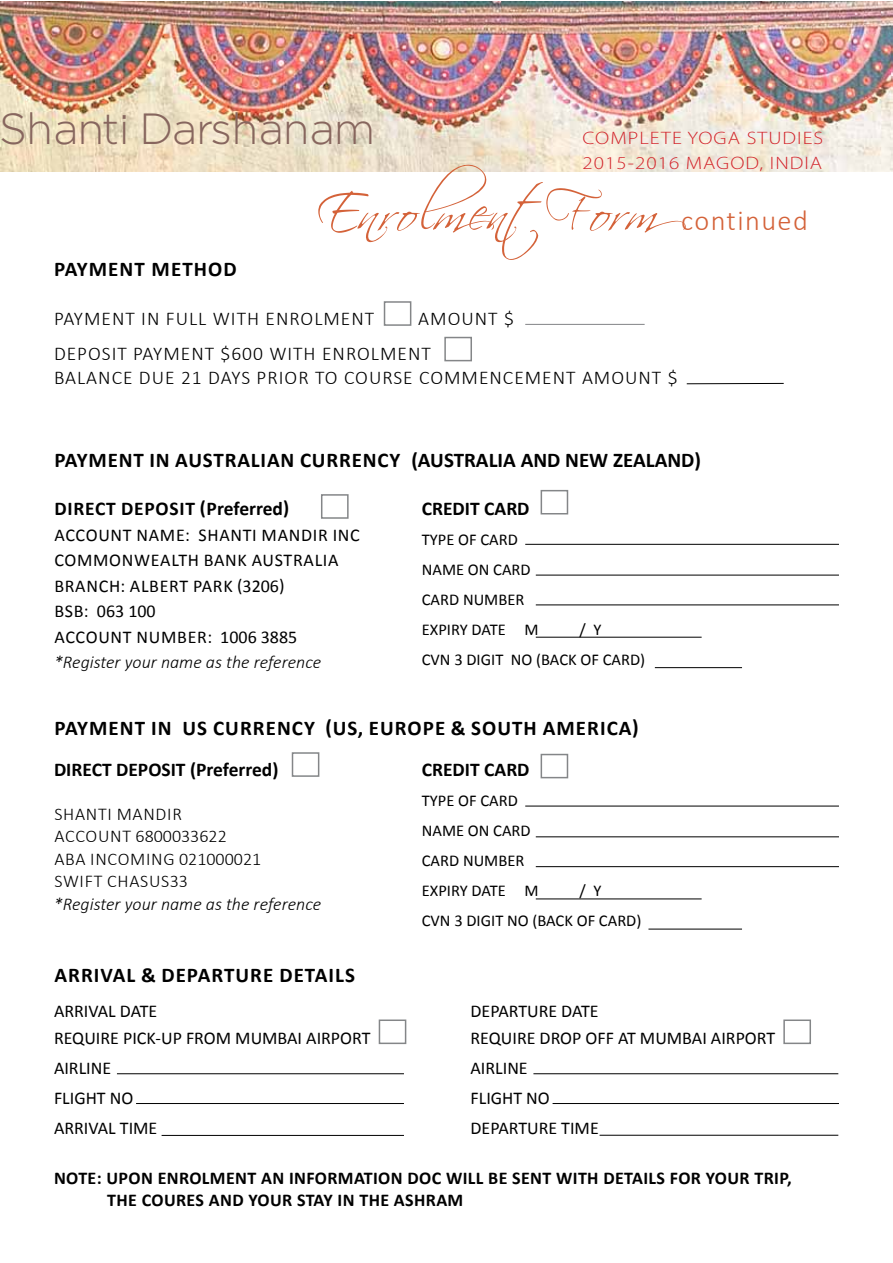
<style>
.page{position:relative;width:893px;height:1263px;background:#fff}
.page>*{position:absolute;margin:0;border:0;box-sizing:border-box;transform-origin:0 0}
.t1{font:54px "Scriptina";letter-spacing:-.005em;color:#d46239}
.t2{font:300 43.5px "Regencie";letter-spacing:.06em;color:#87665e}
.t3{font:700 21px "Calibri";letter-spacing:.05em;color:#000}
.t4{font:300 19.5px/35.4px "Calibri";letter-spacing:.05em;color:#000}
.t5{font:700 19.5px "Calibri";color:#000}
.t6{font:700 19.5px "Calibri";letter-spacing:.04em;color:#000}
.t7{font:18px/30px "Calibri";color:#000}
.t8{font:700 18px/21.6px "Calibri";letter-spacing:.02em;color:#000}
.t9{font:italic 300 18px "Calibri";color:#000}
.t10{font:300 18px/22.5px "Calibri";letter-spacing:.02em;color:#000}
.t11{font:300 18px/25.2px "Myriad Pro";letter-spacing:.05em;color:#d2232a;scale:1.16 1}
.t12{font:300 18px "Calibri";color:#000}
.t13{font:16.5px/30px "Calibri";color:#000}
.s1{font-family:"Calibri";font-weight:300;font-size:28.5px}
</style>
<div class="page">
<img style="left:0;top:2px;width:893px;height:170px">
<hr style="left:525px;top:324px;width:120px;height:1px;background:#828487">
<div style="left:321px;top:494px;width:28px;height:25px;border:2px solid #848688"></div>
<div style="left:541px;top:490px;width:27px;height:24px;border:2px solid #848688"></div>
<div style="left:384px;top:301px;width:27px;height:25px;border:2px solid #848688"></div>
<div style="left:444px;top:337px;width:28px;height:24px;border:2px solid #848688"></div>
<hr style="left:687px;top:383px;width:97px;height:1px;background:#000">
<hr style="left:525px;top:544px;width:314px;height:1px;background:#000">
<hr style="left:536px;top:575px;width:303px;height:1px;background:#000">
<hr style="left:536px;top:605px;width:303px;height:1px;background:#000">
<hr style="left:536px;top:637px;width:166px;height:1px;background:#000">
<div style="left:292px;top:752px;width:27px;height:25px;border:2px solid #848688"></div>
<div style="left:541px;top:754px;width:27px;height:24px;border:2px solid #848688"></div>
<hr style="left:525px;top:806px;width:314px;height:1px;background:#000">
<hr style="left:536px;top:836px;width:303px;height:1px;background:#000">
<hr style="left:536px;top:866px;width:303px;height:1px;background:#000">
<hr style="left:536px;top:899px;width:166px;height:1px;background:#000">
<hr style="left:648px;top:929px;width:94px;height:1px;background:#000">
<hr style="left:655px;top:667px;width:87px;height:1px;background:#000">
<div style="left:379px;top:1019px;width:27px;height:25px;border:2px solid #848688"></div>
<hr style="left:117px;top:1073px;width:287px;height:1px;background:#000">
<hr style="left:136px;top:1103px;width:268px;height:1px;background:#000">
<hr style="left:162px;top:1135px;width:242px;height:1px;background:#000">
<div style="left:783px;top:1019px;width:28px;height:25px;border:2px solid #848688"></div>
<hr style="left:533px;top:1073px;width:305px;height:1px;background:#000">
<hr style="left:553px;top:1103px;width:286px;height:1px;background:#000">
<hr style="left:600px;top:1135px;width:238px;height:1px;background:#000">
<h2 class="t2" style="left:0;top:101px;width:375px">Shanti Darshanam</h2>
<h1 class="t1" style="left:317px;top:180px;width:493px">EnrolmentForm<span class="s1">CONTINUED</span></h1>
<p class="t11" style="left:583px;top:125px;width:209px">COMPLETE YOGA STUDIES<br>2015-2016 MAGOD, INDIA</p>
<p class="t3" style="left:54px;top:254px;width:26px">PAYM</p>
<p class="t3" style="left:108px;top:254px;width:130px">ENT METHOD</p>
<p class="t4" style="left:54px;top:300px;width:322px">PAYMENT IN FU LL WITH EN ROLMENT</p>
<p class="t4" style="left:54px;top:300px;width:461px;text-indent:364px">AMOUNT $<br>DEPOSIT PAYMENT $600 WITH EN ROLMENT</p>
<p class="t4" style="left:54px;top:359px;width:625px">BALANCE DU E 21 DAYS PRIOR TO COU RSE COMMENCEMENT AMOUNT $</p>
<p class="t3" style="left:54px;top:445px;width:347px">PAYMENT IN AUSTRALIAN CURRENCY</p>
<p class="t6" style="left:54px;top:495px;width:236px">DIRECT DEPOSIT (PREFERRED)</p>
<p class="t7" style="left:54px;top:519px;width:23px">ACCOUNT</p>
<p class="t7" style="left:137px;top:519px;width:13px">NAME</p>
<p class="t7" style="left:185px;top:519px;width:33px">: SHANTI</p>
<p class="t7" style="left:262px;top:519px;width:27px">MANDIR</p>
<p class="t7" style="left:333px;top:519px;width:17px">INC</p>
<p class="t7" style="left:54px;top:545px;width:24px">COMMONWEALTH</p>
<p class="t7" style="left:204px;top:545px;width:23px">BANK</p>
<p class="t7" style="left:252px;top:545px;width:22px">AUSTRALIA</p>
<p class="t7" style="left:54px;top:570px;width:22px">BRANCH</p>
<p class="t7" style="left:121px;top:570px;width:31px">: ALBERT</p>
<p class="t7" style="left:193px;top:570px;width:20px">PARK</p>
<p class="t7" style="left:237px;top:570px;width:49px">(3206)</p>
<p class="t7" style="left:54px;top:598px;width:103px;line-height:25.5px">BSB: 063 100<br>ACCOUNT</p>
<p class="t7" style="left:137px;top:621px;width:13px">NUMBER</p>
<p class="t7" style="left:207px;top:621px;width:92px">: 1006 3885</p>
<p class="t9" style="left:54px;top:651px;width:269px">*Register your name as the reference</p>
<p class="t3" style="left:411px;top:445px;width:20px">(AUSTRA</p>
<p class="t3" style="left:489px;top:445px;width:214px">LIA AN D NEW ZEALAN D)</p>
<p class="t5" style="left:422px;top:494px;width:109px">CREDIT CARD</p>
<p class="t13" style="left:422px;top:524px;width:118px">TYPE OF CARD<br>NAME ON CARD<br>CARD NUMBER<br>EXPIRY DATE M</p>
<p class="t13" style="left:422px;top:614px;width:225px;text-indent:158px">/ Y<br>CVN 3 DIGIT NO (BACK OF CARD)</p>
<p class="t3" style="left:54px;top:713px;width:586px">PAYMENT IN US CURRENCY (US, EU ROPE &amp; SOUTH AM ERICA)</p>
<p class="t5" style="left:54px;top:755px;width:105px">DIRECT DEPOSIT</p>
<p class="t5" style="left:190px;top:755px;width:90px">(PREFERRED)</p>
<p class="t10" style="left:54px;top:802px;width:174px">SHANTI MANDIR<br>ACCO UNT 6800033622<br>ABA I NCOMI</p>
<p class="t12" style="left:151px;top:848px;width:112px">NG 021000021</p>
<p class="t10" style="left:54px;top:870px;width:20px">SWIFT</p>
<p class="t10" style="left:107px;top:870px;width:82px">CHASUS33</p>
<p class="t9" style="left:54px;top:893px;width:269px">*Register your name as the reference</p>
<p class="t3" style="left:54px;top:960px;width:302px">ARRIVAL &amp; DEPARTURE DETAILS</p>
<p class="t5" style="left:422px;top:756px;width:109px">CREDIT CARD</p>
<p class="t13" style="left:422px;top:785px;width:118px">TYPE OF CARD<br>NAME ON CARD<br>CARD NUMBER<br>EXPIRY DATE M</p>
<p class="t13" style="left:422px;top:875px;width:221px;text-indent:158px">/ Y<br>CVN 3 DIGIT NO (BACK OF CARD)</p>
<p class="t7" style="left:54px;top:997px;width:318px;line-height:27px">ARRIVAL DATE<br>REQUIRE PICK-UP FROM MUMBAI AIRPORT</p>
<p class="t7" style="left:54px;top:1052px;width:105px">AIRLINE<br>FLIGHT NO<br>ARRIVAL TIME</p>
<p class="t7" style="left:470px;top:997px;width:306px;line-height:27px">DEPARTURE DATE<br>REQUIRE DROP OFF AT MUMBAI AIRPORT</p>
<p class="t7" style="left:470px;top:1052px;width:130px">AIRLINE<br>FLIGHT NO<br>DEPARTURE TIME</p>
<p class="t8" style="left:107px;top:1166px;width:686px;text-indent:-53px">NOTE: UPON ENROLMENT AN INFORMATION DOC WILL BE SENT WITH DETAILS FOR YOUR TRIP,<br>THE COUR</p>
<p class="t8" style="left:187px;top:1188px;width:74px">ESAND YOUR</p>
<p class="t8" style="left:297px;top:1188px;width:10px">STAY</p>
<p class="t8" style="left:338px;top:1188px;width:101px">IN THE ASHRAM</p>
</div>
